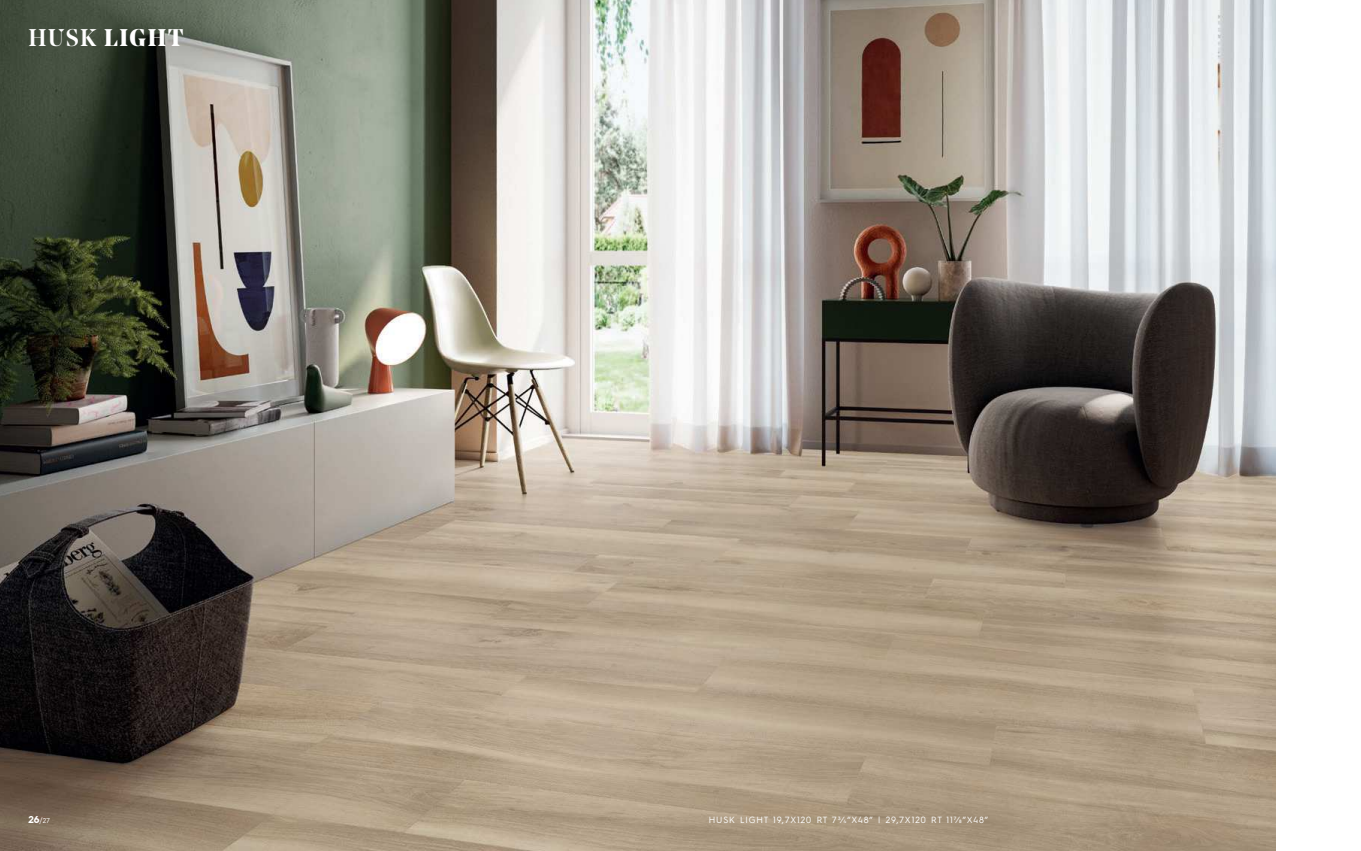
<style>
.page{position:relative;width:1361px;height:851px;background:#fff}
.page>*{position:absolute;margin:0;border:0;box-sizing:border-box;transform-origin:0 0}
.t1{font:700 24px "Noe Display";letter-spacing:.065em;color:#fff}
.t2{font:700 10px "Hurme Geometric Sans 3";color:#fff}
.t3{font:9px "Hurme Geometric Sans 3";letter-spacing:.1em;color:#fff}
.s1{font-weight:500}
.s2{font-weight:400;font-size:8px}
.s3{font-weight:400;font-size:7px}
</style>
<div class="page">
<img style="left:0;top:0;width:1276px;height:850px">
<h1 class="t1" style="left:28px;top:23px;width:156px"><span class="s1">HUSK</span> LIGHT</h1>
<p class="t2" style="left:28px;top:812px;width:23px">26<span class="s2">/</span><span class="s3">27</span></p>
<p class="t3" style="left:709px;top:813px;width:281px">HUSK LIGHT 19,7X120 RT 73/4”X48” | 29,7X120 RT 117/8”X48”</p>
</div>
